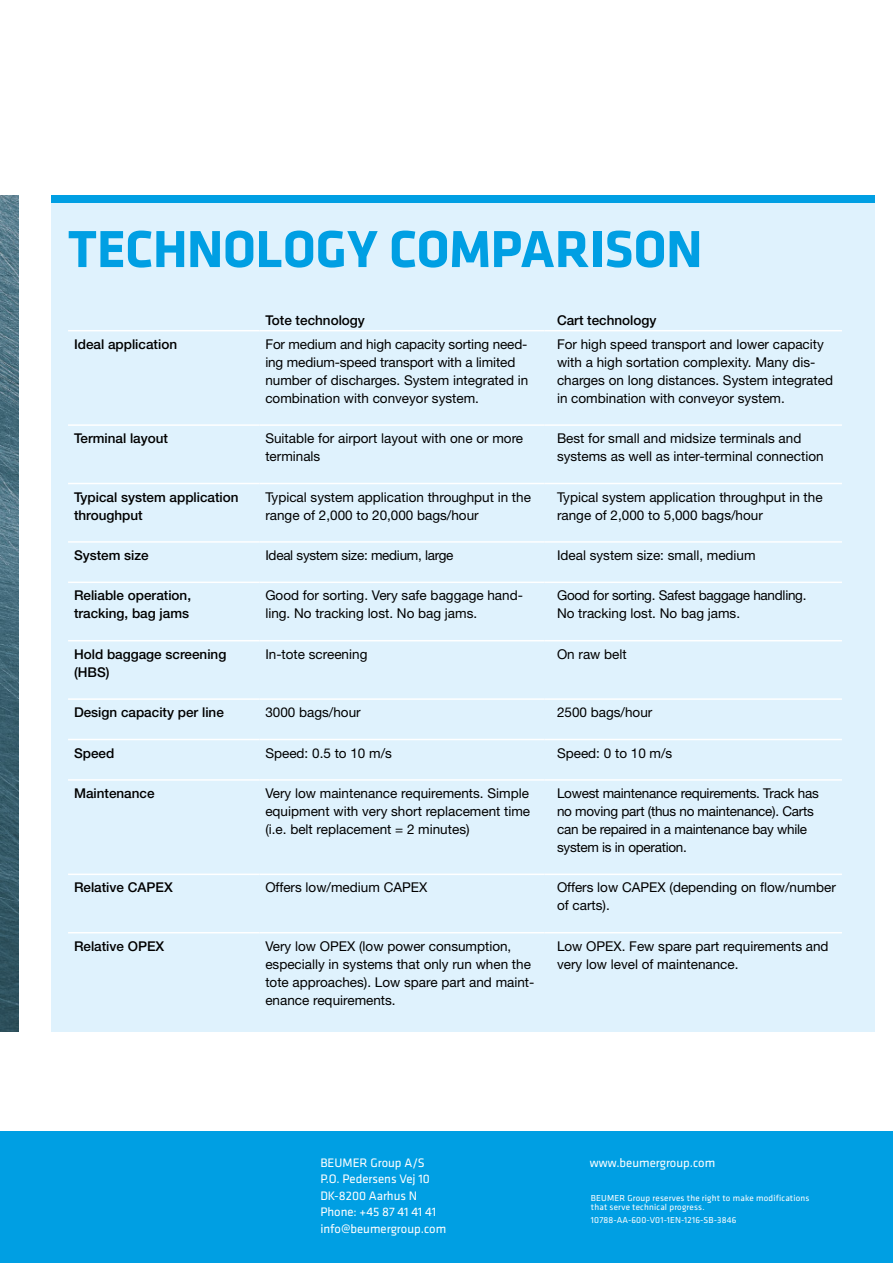
<style>
.page{position:relative;width:893px;height:1263px;background:#fff}
.page>*{position:absolute;margin:0;border:0;box-sizing:border-box;transform-origin:0 0}
.BEU_Subhead_Reg_10pt{font:700 54px "Klavika";letter-spacing:-.01em;color:#009fe3}
.t1{font:13.5px/18px "Helvetica Neue LT Std";color:#000}
.t2{font:500 13.5px/18px "Helvetica Neue LT Std";color:#000}
.t3{font:13.5px/18px "Helvetica Neue LT Std";letter-spacing:-.02em;color:#000}
.BEU_RS_L4_5_Adresse{font:12.75px "Klavika";color:#fff}
.BEU_RS_L4_5_Ident_Nr{font:9px/9px "Klavika";letter-spacing:.02em;color:#fff}
</style>
<div class="page">
<img style="left:0;top:195px;width:18px;height:837px">
<div style="left:0;top:1131px;width:893px;height:132px;background:#009fe3"></div>
<div style="left:51px;top:195px;width:823px;height:8px;background:#009fe3"></div>
<div style="left:51px;top:204px;width:823px;height:828px;background:#dff2fd"></div>
<hr style="left:68px;top:330px;width:191px;height:1px;background:#fff">
<hr style="left:259px;top:330px;width:285px;height:1px;background:#fff">
<hr style="left:544px;top:330px;width:298px;height:1px;background:#fff">
<hr style="left:68px;top:424px;width:191px;height:2px;background:#fff">
<hr style="left:259px;top:424px;width:285px;height:2px;background:#fff">
<hr style="left:544px;top:424px;width:298px;height:2px;background:#fff">
<hr style="left:68px;top:483px;width:191px;height:1px;background:#fff">
<hr style="left:259px;top:483px;width:285px;height:1px;background:#fff">
<hr style="left:544px;top:483px;width:298px;height:1px;background:#fff">
<hr style="left:68px;top:541px;width:191px;height:2px;background:#fff">
<hr style="left:259px;top:541px;width:285px;height:2px;background:#fff">
<hr style="left:544px;top:541px;width:298px;height:2px;background:#fff">
<hr style="left:68px;top:581px;width:191px;height:2px;background:#fff">
<hr style="left:259px;top:581px;width:285px;height:2px;background:#fff">
<hr style="left:544px;top:581px;width:298px;height:2px;background:#fff">
<hr style="left:68px;top:640px;width:191px;height:1px;background:#fff">
<hr style="left:259px;top:640px;width:285px;height:1px;background:#fff">
<hr style="left:544px;top:640px;width:298px;height:1px;background:#fff">
<hr style="left:68px;top:698px;width:191px;height:2px;background:#fff">
<hr style="left:259px;top:698px;width:285px;height:2px;background:#fff">
<hr style="left:544px;top:698px;width:298px;height:2px;background:#fff">
<hr style="left:68px;top:739px;width:191px;height:1px;background:#fff">
<hr style="left:259px;top:739px;width:285px;height:1px;background:#fff">
<hr style="left:544px;top:739px;width:298px;height:1px;background:#fff">
<hr style="left:68px;top:779px;width:191px;height:2px;background:#fff">
<hr style="left:259px;top:779px;width:285px;height:2px;background:#fff">
<hr style="left:544px;top:779px;width:298px;height:2px;background:#fff">
<hr style="left:68px;top:873px;width:191px;height:2px;background:#fff">
<hr style="left:259px;top:873px;width:285px;height:2px;background:#fff">
<hr style="left:544px;top:873px;width:298px;height:2px;background:#fff">
<hr style="left:68px;top:932px;width:191px;height:1px;background:#fff">
<hr style="left:259px;top:932px;width:285px;height:1px;background:#fff">
<hr style="left:544px;top:932px;width:298px;height:1px;background:#fff">
<p class="BEU_Subhead_Reg_10pt" style="left:68px;top:210px;width:636px">TECHNOLOGY COMPARISON</p>
<p class="t2" style="left:265px;top:311px;width:101px">Tote technology</p>
<p class="t2" style="left:557px;top:311px;width:101px">Cart technology</p>
<p class="t2" style="left:74px;top:335px;width:105px">Ideal application</p>
<p class="t1" style="left:265px;top:335px;width:264px">For medium and high capacity sorting need&shy;ing medium-speed transport with a limited number of discharges. System integrated in combination with conveyor system.</p>
<p class="t1" style="left:557px;top:335px;width:277px">For high speed transport and lower capacity with a high sortation complexity. Many dis&shy;charges on long distances. System integrated in combination with conveyor system.</p>
<p class="t2" style="left:74px;top:429px;width:96px">Terminal layout</p>
<p class="t1" style="left:265px;top:429px;width:259px">Suitable for airport layout with one or more terminals</p>
<p class="t1" style="left:557px;top:429px;width:268px">Best for small and midsize terminals and systems as well as inter-terminal connection</p>
<p class="t2" style="left:74px;top:488px;width:166px">Typical system application throughput</p>
<p class="t1" style="left:265px;top:488px;width:267px">Typical system application throughput in the range of 2,000 to 20,000 bags/hour</p>
<p class="t1" style="left:557px;top:488px;width:267px">Typical system application throughput in the range of 2,000 to 5,000 bags/hour</p>
<p class="t2" style="left:74px;top:546px;width:76px">System size</p>
<p class="t3" style="left:265px;top:546px;width:190px">Ideal system size: medium, large</p>
<p class="t1" style="left:557px;top:546px;width:200px">Ideal system size: small, medium</p>
<p class="t2" style="left:74px;top:586px;width:119px">Reliable operation, tracking, bag jams</p>
<p class="t1" style="left:265px;top:586px;width:258px">Good for sorting. Very safe baggage hand&shy;ling. No tracking lost. No bag jams.</p>
<p class="t3" style="left:557px;top:586px;width:251px">Good for sorting. Safest baggage handling.</p>
<p class="t1" style="left:557px;top:604px;width:185px">No tracking lost. No bag jams.</p>
<p class="t2" style="left:74px;top:645px;width:154px">Hold baggage screening (HBS)</p>
<p class="t1" style="left:265px;top:645px;width:104px">In-tote screening</p>
<p class="t1" style="left:557px;top:645px;width:71px">On raw belt</p>
<p class="t2" style="left:74px;top:703px;width:151px">Design capacity per line</p>
<p class="t1" style="left:265px;top:703px;width:97px">3000 bags/hour</p>
<p class="t1" style="left:557px;top:703px;width:97px">2500 bags/hour</p>
<p class="t2" style="left:74px;top:744px;width:42px">Speed</p>
<p class="t1" style="left:265px;top:744px;width:128px">Speed: 0.5 to 10 m/s</p>
<p class="t1" style="left:557px;top:744px;width:117px">Speed: 0 to 10 m/s</p>
<p class="t2" style="left:74px;top:784px;width:82px">Maintenance</p>
<p class="t1" style="left:265px;top:784px;width:266px;text-align:justify">Very low maintenance requirements. Simple equipment with very short replacement time (i.e. belt replacement = 2 minutes)</p>
<p class="t3" style="left:557px;top:784px;width:263px">Lowest maintenance requirements. Track has no moving part (thus no maintenance). Carts can be repaired in a maintenance bay while system is in operation.</p>
<p class="t2" style="left:74px;top:878px;width:100px">Relative CAPEX</p>
<p class="t1" style="left:265px;top:878px;width:164px">Offers low/medium CAPEX</p>
<p class="t1" style="left:557px;top:878px;width:280px">Offers low CAPEX (depending on flow/number of carts).</p>
<p class="t2" style="left:74px;top:937px;width:92px">Relative OPEX</p>
<p class="t1" style="left:265px;top:937px;width:269px">Very low OPEX (low power consumption, especially in systems that only run when the tote approaches). Low spare part and maint&shy;enance requirements.</p>
<p class="t1" style="left:557px;top:937px;width:273px">Low OPEX. Few spare part requirements and very low level of maintenance.</p>
<p class="BEU_RS_L4_5_Adresse" style="left:320px;top:1154px;width:106px">BEUMER Group A/S</p>
<p class="BEU_RS_L4_5_Adresse" style="left:320px;top:1170px;width:111px">P.O. Pedersens Vej 10</p>
<p class="BEU_RS_L4_5_Adresse" style="left:320px;top:1187px;width:98px">DK-8200 Aarhus N</p>
<p class="BEU_RS_L4_5_Adresse" style="left:320px;top:1203px;width:117px">Phone: +45 87 41 41 41</p>
<p class="BEU_RS_L4_5_Adresse" style="left:320px;top:1220px;width:127px">info@beumergroup.com</p>
<p class="BEU_RS_L4_5_Adresse" style="left:590px;top:1154px;width:127px">www.beumergroup.com</p>
<p class="BEU_RS_L4_5_Ident_Nr" style="left:591px;top:1193px;width:220px">BEUMER Group reserves the right to make modifications that serve technical progress.</p>
<p class="BEU_RS_L4_5_Ident_Nr" style="left:591px;top:1215px;width:147px">10788-AA-600-V01-1EN-1216-SB-3846</p>
</div>
